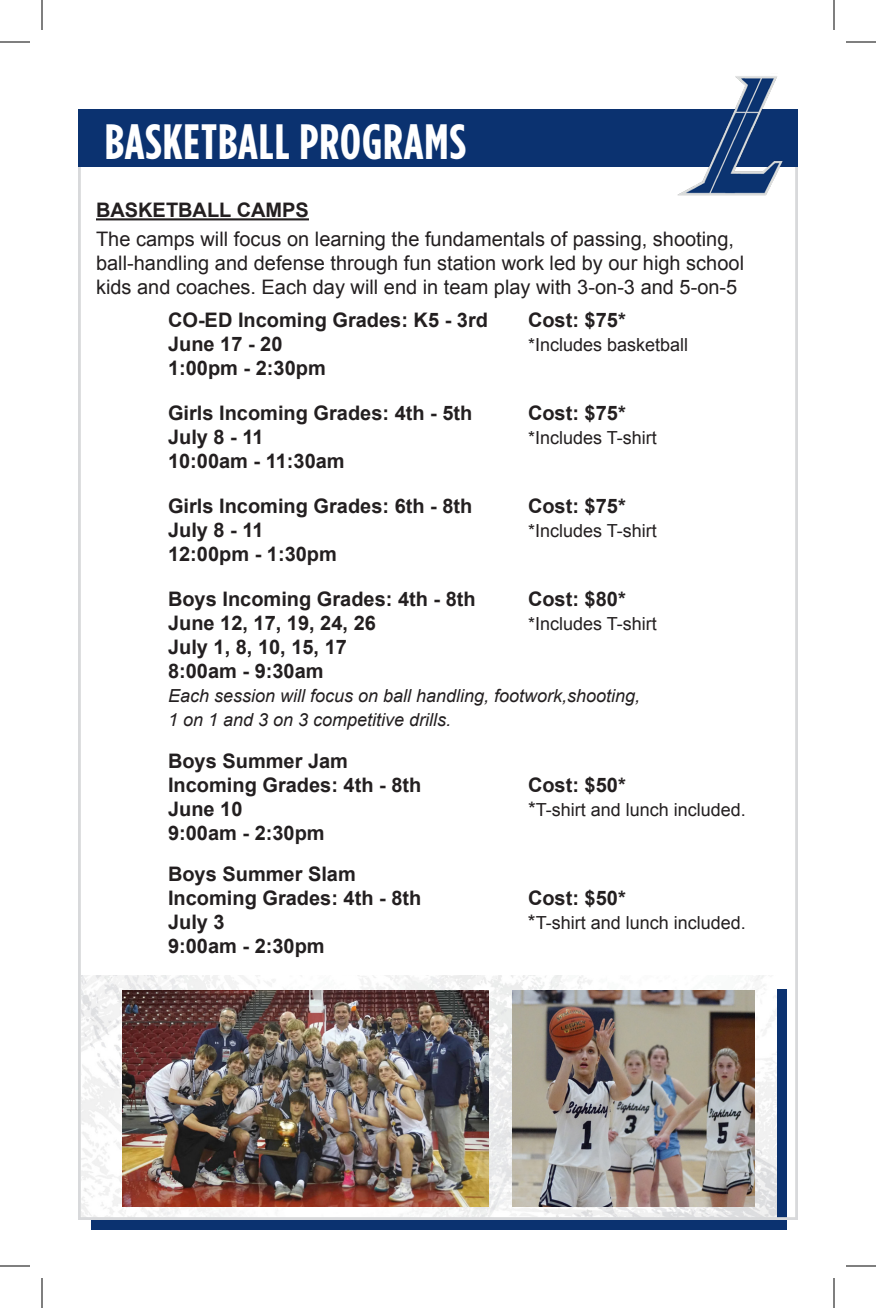
<style>
.page{position:relative;width:876px;height:1308px;background:#fff}
.page>*{position:absolute;margin:0;border:0;box-sizing:border-box;transform-origin:0 0}
.t1{font:700 49.6px "Gotham Cond";letter-spacing:.02em;color:#fff}
.Paragraph_Style_1{font:700 20px/24px "Arial";color:#231f20}
.Paragraph_Style_1-2{font:20px/24px "Arial";color:#231f20}
.Heading{font:700 20px/24px "Arial";color:#231f20}
.Paragraph_Style_1-3{font:italic 18px/24px "Arial";color:#231f20}
.Paragraph_Style_1-4{font:18px "Arial";color:#231f20}
.Heading-2{font:18px "Arial";color:#231f20}
.s1{font-size:20px}
</style>
<div class="page">
<hr style="left:96px;top:218px;width:213px;height:2px;background:#231f20">
<svg style="left:91px;top:990px;width:695px;height:240px;background:#44618f"></svg>
<img style="left:82px;top:975px;width:694px;height:241px">
<img style="left:122px;top:991px;width:366px;height:216px">
<img style="left:513px;top:991px;width:242px;height:216px">
<div style="left:78px;top:109px;width:720px;height:58px;background:#0b3270"></div>
<img style="left:677px;top:76px;width:106px;height:120px">
<hr style="left:0;top:42px;width:30px;height:1px;background:#000">
<hr style="left:846px;top:42px;width:30px;height:1px;background:#000">
<hr style="left:0;top:1266px;width:30px;height:1px;background:#000">
<hr style="left:846px;top:1266px;width:30px;height:1px;background:#000">
<hr style="left:42px;top:0;width:1px;height:30px;background:#000">
<hr style="left:42px;top:1278px;width:1px;height:30px;background:#000">
<hr style="left:834px;top:0;width:1px;height:30px;background:#000">
<hr style="left:834px;top:1278px;width:1px;height:30px;background:#000">
<p class="t1" style="left:105px;top:112px;width:363px">BASKETBALL PROGRAMS</p>
<p class="Heading" style="left:96px;top:199px;width:214px">BASKETBALL CAMPS</p>
<p class="Paragraph_Style_1-2" style="left:96px;top:227px;width:650px">The camps will focus on learning the fundamentals of passing, shooting, ball-handling and defense through fun station work led by our high school kids and coaches. Each day will end in team play with 3-on-3 and 5-on-5</p>
<p class="Paragraph_Style_1" style="left:168px;top:308px;width:322px">CO-ED Incoming Grades: K5 - 3rd</p>
<p class="Paragraph_Style_1" style="left:528px;top:308px;width:99px">Cost: $75*</p>
<p class="Paragraph_Style_1" style="left:168px;top:332px;width:116px">June 17 - 20</p>
<p class="Paragraph_Style_1-4" style="left:528px;top:332px;width:162px">*Includes basketball</p>
<p class="Paragraph_Style_1" style="left:168px;top:356px;width:159px">1:00pm - 2:30pm</p>
<p class="Paragraph_Style_1" style="left:168px;top:401px;width:306px">Girls Incoming Grades: 4th - 5th</p>
<p class="Paragraph_Style_1" style="left:528px;top:401px;width:99px">Cost: $75*</p>
<p class="Paragraph_Style_1" style="left:168px;top:425px;width:97px">July 8 - 11</p>
<p class="Paragraph_Style_1-4" style="left:528px;top:425px;width:130px">*Includes T-shirt</p>
<p class="Paragraph_Style_1" style="left:168px;top:449px;width:178px">10:00am - 11:30am</p>
<p class="Paragraph_Style_1" style="left:168px;top:494px;width:306px">Girls Incoming Grades: 6th - 8th</p>
<p class="Paragraph_Style_1" style="left:528px;top:494px;width:99px">Cost: $75*</p>
<p class="Paragraph_Style_1" style="left:168px;top:518px;width:97px">July 8 - 11</p>
<p class="Paragraph_Style_1-4" style="left:528px;top:518px;width:130px">*Includes T-shirt</p>
<p class="Paragraph_Style_1" style="left:168px;top:542px;width:170px">12:00pm - 1:30pm</p>
<p class="Paragraph_Style_1" style="left:168px;top:587px;width:309px">Boys Incoming Grades: 4th - 8th</p>
<p class="Paragraph_Style_1" style="left:528px;top:587px;width:99px">Cost: $80*</p>
<p class="Paragraph_Style_1" style="left:168px;top:611px;width:209px">June 12, 17, 19, 24, 26</p>
<p class="Paragraph_Style_1-4" style="left:528px;top:611px;width:130px">*Includes T-shirt</p>
<p class="Paragraph_Style_1" style="left:168px;top:635px;width:181px">July 1, 8, 10, 15, 17<br>8:00am - 9:30am</p>
<p class="Paragraph_Style_1-3" style="left:168px;top:684px;width:474px">Each session will focus on ball handling, footwork,shooting,<br>1 on 1 and 3 on 3 competitive drills.</p>
<p class="Heading" style="left:168px;top:749px;width:255px">Boys Summer Jam<br>Incoming Grades: 4th - 8th</p>
<p class="Heading" style="left:528px;top:773px;width:99px">Cost: $50*</p>
<p class="Heading" style="left:168px;top:797px;width:76px">June 10</p>
<p class="Heading-2" style="left:528px;top:797px;width:219px"><span class="s1">*</span>T-shirt and lunch included.</p>
<p class="Heading" style="left:168px;top:821px;width:158px">9:00am - 2:30pm</p>
<p class="Heading" style="left:168px;top:863px;width:255px">Boys Summer Slam<br>Incoming Grades: 4th - 8th</p>
<p class="Heading" style="left:528px;top:887px;width:99px">Cost: $50*</p>
<p class="Heading" style="left:168px;top:911px;width:58px">July 3</p>
<p class="Heading-2" style="left:528px;top:911px;width:219px"><span class="s1">*</span>T-shirt and lunch included.</p>
<p class="Heading" style="left:168px;top:935px;width:158px">9:00am - 2:30pm</p>
</div>
